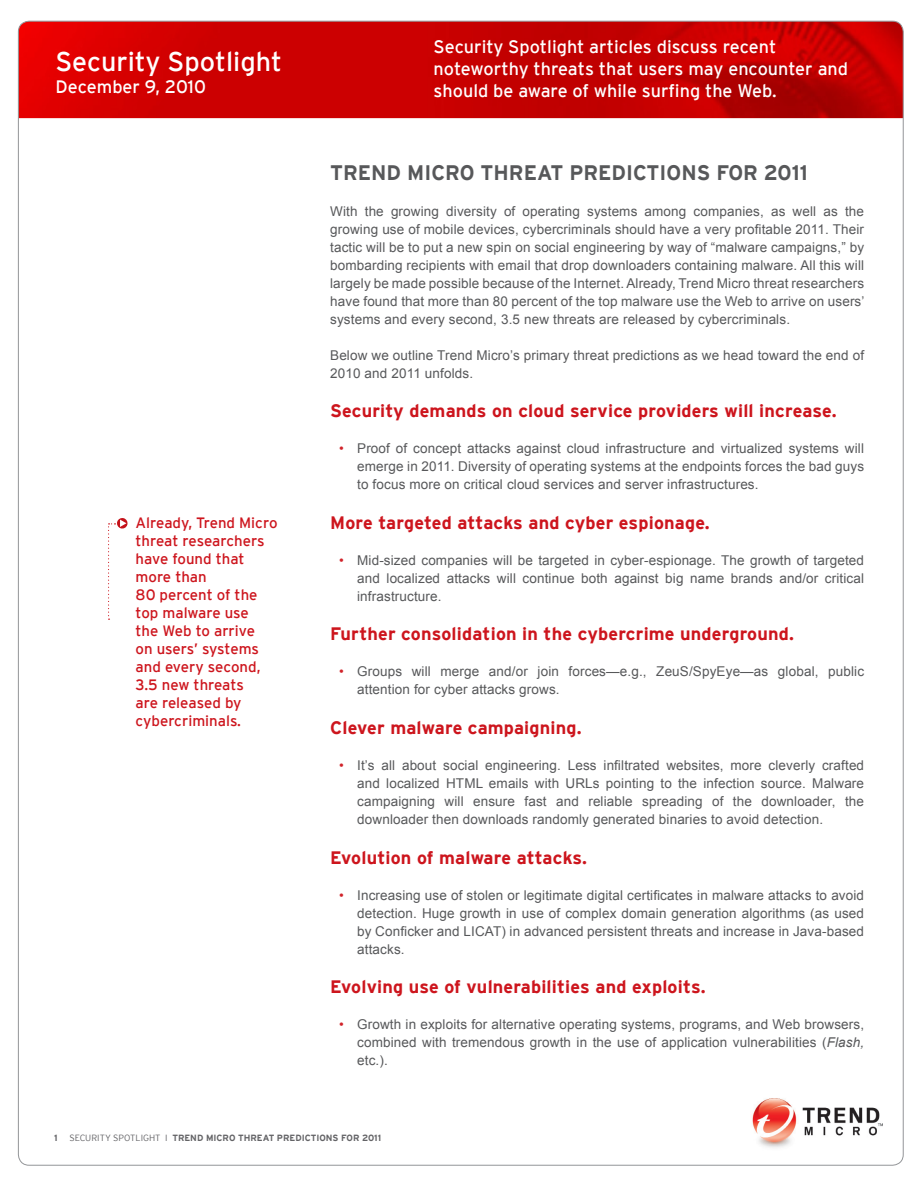
<style>
.page{position:relative;width:918px;height:1188px;background:#fff}
.page>*{position:absolute;margin:0;border:0;box-sizing:border-box;transform-origin:0 0}
.header_title{font:27px "Interstate";color:#fff}
.heading_1{font:700 21px "Interstate";color:#57585a}
.heading_2{font:700 18px "Interstate";letter-spacing:.01em;color:#cd151d}
.date{font:18px/21.6px "Interstate";color:#fff}
.inset{font:15px/18px "Interstate";color:#cd151d}
.bulleted_item{font:13.5px/18px "Arial";letter-spacing:.01em;color:#57585a;text-align:justify}
.body_text{font:13.5px/18px "Arial";letter-spacing:.01em;color:#57585a;text-align:justify}
.page_number{font:700 9px "Interstate";color:#636366}
.s1{color:#d1232a}
.s2{font-style:italic}
.s3{font-weight:300}
</style>
<div class="page">
<img style="left:18px;top:21px;width:884px;height:97px">
<img style="left:752px;top:1098px;width:130px;height:50px">
<svg style="left:108px;top:518px;width:20px;height:102px"></svg>
<p class="header_title" style="left:56px;top:47px;width:228px">Security Spotlight</p>
<p class="date" style="left:56px;top:76px;width:152px">December 9, 2010</p>
<p class="inset" style="left:136px;top:514px;width:143px">Already, Trend Micro threat researchers have found that more than<br>80 percent of the top malware use<br>the Web to arrive<br>on users’ systems and every second,<br>3.5 new threats<br>are released by cybercriminals.</p>
<p class="date" style="left:434px;top:36px;width:416px">Security Spotlight articles discuss recent noteworthy threats that users may encounter and should be aware of while surfing the Web.</p>
<p class="heading_1" style="left:330px;top:160px;width:479px">TREND MICRO THREAT PREDICTIONS FOR 2011</p>
<p class="body_text" style="left:330px;top:202px;width:536px">With the growing diversity of operating systems among companies, as well as the growing use of mobile devices, cybercriminals should have a very profitable 2011. Their tactic will be to put a new spin on social engineering by way of “malware campaigns,” by bombarding recipients with email that drop downloaders containing malware. All this will largely be made possible because of the Internet. Already, Trend Micro threat researchers have found that more than 80 percent of the top malware use the Web to arrive on users’ systems and every second, 3.5 new threats are released by cybercriminals.</p>
<p class="body_text" style="left:330px;top:346px;width:535px">Below we outline Trend Micro’s primary threat predictions as we head toward the end of<br>2010 and 2011 unfolds.</p>
<p class="heading_2" style="left:330px;top:401px;width:508px">Security demands on cloud service providers will increase.</p>
<p class="bulleted_item" style="left:357px;top:440px;width:508px;text-indent:-18px"><span class="s1">•</span> Proof of concept attacks against cloud infrastructure and virtualized systems will emerge in 2011. Diversity of operating systems at the endpoints forces the bad guys to focus more on critical cloud services and server infrastructures.</p>
<p class="heading_2" style="left:330px;top:512px;width:381px">More targeted attacks and cyber espionage.</p>
<p class="bulleted_item" style="left:357px;top:551px;width:508px;text-indent:-18px"><span class="s1">•</span> Mid-sized companies will be targeted in cyber-espionage. The growth of targeted and localized attacks will continue both against big name brands and/or critical infrastructure.</p>
<p class="heading_2" style="left:330px;top:624px;width:465px">Further consolidation in the cybercrime underground.</p>
<p class="bulleted_item" style="left:357px;top:663px;width:508px;text-indent:-18px"><span class="s1">•</span> Groups will merge and/or join forces—e.g., ZeuS/SpyEye—as global, public attention for cyber attacks grows.</p>
<p class="heading_2" style="left:330px;top:718px;width:253px">Clever malware campaigning.</p>
<p class="bulleted_item" style="left:357px;top:756px;width:508px;text-indent:-18px"><span class="s1">•</span> It’s all about social engineering. Less infiltrated websites, more cleverly crafted and localized HTML emails with URLs pointing to the infection source. Malware campaigning will ensure fast and reliable spreading of the downloader, the downloader then downloads randomly generated binaries to avoid detection.</p>
<p class="heading_2" style="left:330px;top:847px;width:258px">Evolution of malware attacks.</p>
<p class="bulleted_item" style="left:357px;top:886px;width:508px;text-indent:-18px"><span class="s1">•</span> Increasing use of stolen or legitimate digital certificates in malware attacks to avoid detection. Huge growth in use of complex domain generation algorithms (as used by Conficker and LICAT) in advanced persistent threats and increase in Java-based attacks.</p>
<p class="heading_2" style="left:330px;top:977px;width:377px">Evolving use of vulnerabilities and exploits.</p>
<p class="bulleted_item" style="left:357px;top:1016px;width:508px;text-indent:-18px"><span class="s1">•</span> Growth in exploits for alternative operating systems, programs, and Web browsers, combined with tremendous growth in the use of application vulnerabilities (<span class="s2">Flash, </span>etc.).</p>
<p class="page_number" style="left:54px;top:1133px;width:5px">1</p>
<p class="page_number" style="left:69px;top:1133px;width:313px"><span class="s3">SECURITY SPOTLIGHT I</span> TREND MICRO THREAT PREDICTIONS FOR 2011</p>
</div>
